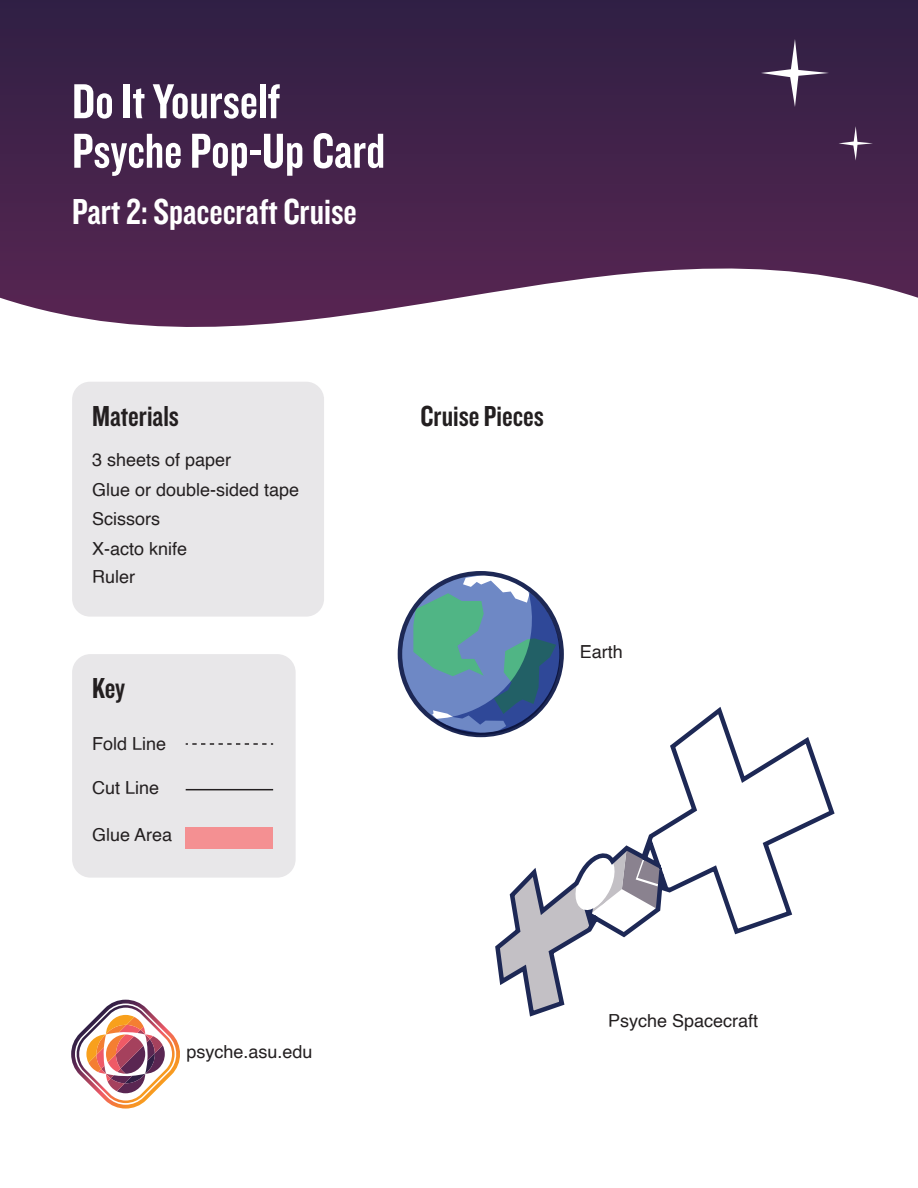
<style>
.page{position:relative;width:918px;height:1188px;background:#fff}
.page>*{position:absolute;margin:0;border:0;box-sizing:border-box;transform-origin:0 0}
.t1{font:51px/49.5px "Knockout HTF49 Liteweight";color:#fff}
.t2{font:37.5px "Knockout HTF49 Liteweight";color:#fff}
.t3{font:30px "Knockout HTF49 Liteweight";color:#231f20}
.t4{font:18px/29.2px "Helvetica";color:#231f20}
</style>
<div class="page">
<svg style="left:400px;top:573px;width:162px;height:162px"></svg>
<svg style="left:413px;top:575px;width:419px;height:439px"></svg>
<svg style="left:0;top:0;width:918px;height:327px;background:#53365a"></svg>
<svg style="left:761px;top:39px;width:68px;height:68px;background:#4d395a"></svg>
<svg style="left:839px;top:126px;width:34px;height:35px"></svg>
<div style="left:72px;top:654px;width:224px;height:224px;background:#e8e7e9;border-radius:18px"></div>
<svg style="left:186px;top:743px;width:87px;height:2px"></svg>
<hr style="left:186px;top:789px;width:87px;height:1px;background:#231f20">
<div style="left:186px;top:827px;width:87px;height:22px;background:#f49092"></div>
<svg style="left:71px;top:1000px;width:109px;height:109px"></svg>
<div style="left:72px;top:382px;width:252px;height:235px;background:#e8e7e9;border-radius:18px"></div>
<h1 class="t1" style="left:72px;top:78px;width:315px">Do It Yourself<br>Psyche Pop-Up Card</h1>
<h2 class="t2" style="left:72px;top:193px;width:286px">Part 2: Spacecraft Cruise</h2>
<h3 class="t3" style="left:92px;top:401px;width:88px">Materials</h3>
<h3 class="t3" style="left:421px;top:401px;width:125px">Cruise Pieces</h3>
<p class="t4" style="left:92px;top:446px;width:209px">3 sheets of paper<br>Glue or double-sided tape<br>Scissors<br>X-acto knife<br>Ruler</p>
<h3 class="t3" style="left:92px;top:673px;width:35px">Key</h3>
<p class="t4" style="left:92px;top:729px;width:76px">Fold Line</p>
<p class="t4" style="left:92px;top:774px;width:69px">Cut Line</p>
<p class="t4" style="left:92px;top:821px;width:82px">Glue Area</p>
<p class="t4" style="left:580px;top:637px;width:45px">Earth</p>
<p class="t4" style="left:186px;top:1038px;width:128px">psyche.asu.edu</p>
<p class="t4" style="left:608px;top:1006px;width:152px">Psyche Spacecraft</p>
</div>
